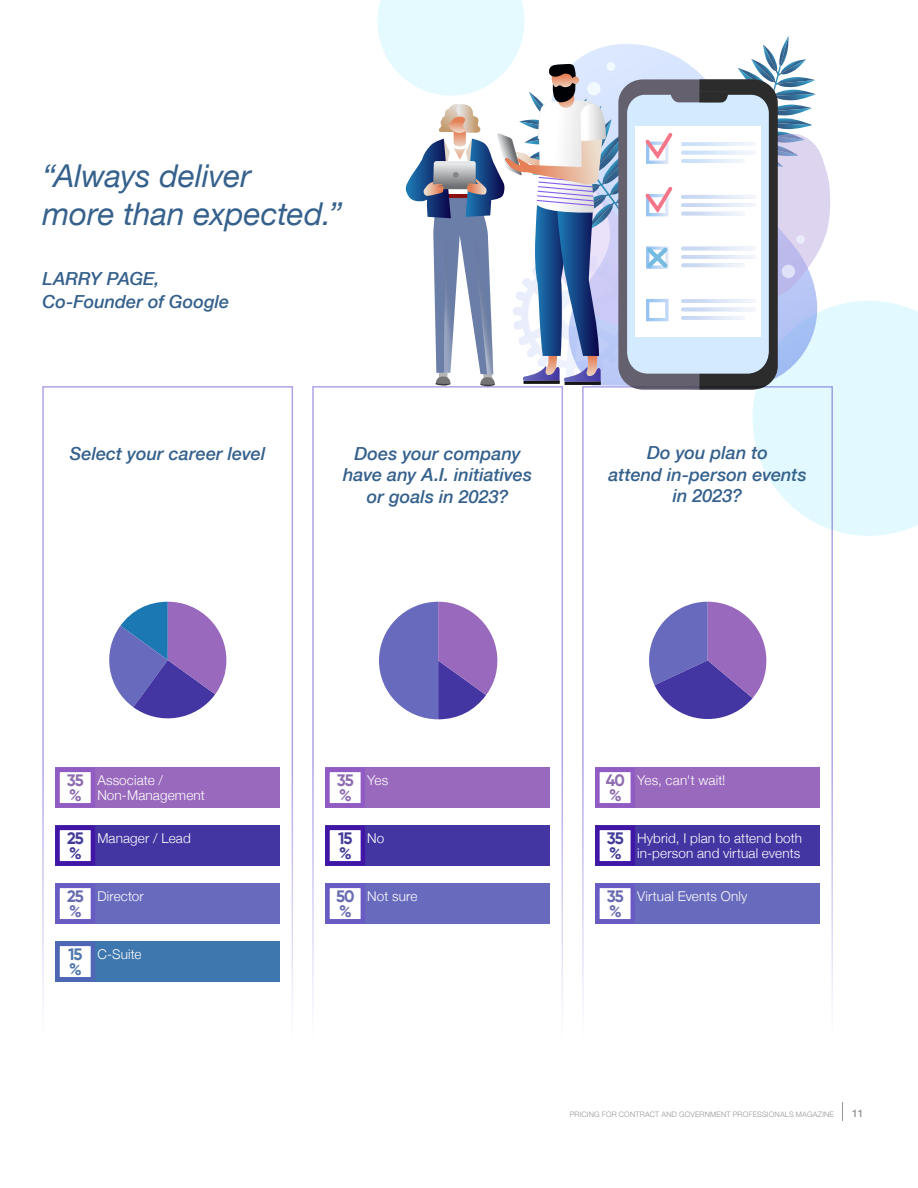
<style>
.page{position:relative;width:918px;height:1188px;background:#fff}
.page>*{position:absolute;margin:0;border:0;box-sizing:border-box;transform-origin:0 0}
.t1{font:italic 31.5px/37.8px "Helvetica Neue";letter-spacing:-.005em;color:#35618c}
.t2{font:italic 500 18px/21.6px "Helvetica Neue";color:#35618c;text-align:center}
.t3{font:700 16.5px/15px "Gilroy";color:#423c98}
.t4{font:700 16.5px/15px "Gilroy";color:#8e6caf}
.t5{font:700 16.5px "Gilroy";color:#696bb1}
.t6{font:700 16.5px "Gilroy";color:#4f77ac}
.t7{font:300 13.5px/15px "Helvetica Neue";letter-spacing:.01em;color:#fff}
.t8{font:500 10.5px "Helvetica Neue";color:#969696}
.t9{font:300 7.5px "Helvetica Neue";letter-spacing:.02em;color:#969696}
.s1{font-family:"Gilroy";font-weight:700;font-size:16.5px;color:#423c98}
.s2{font-family:"Gilroy";font-weight:700;font-size:16.5px;color:#696bb1}
.s3{font-family:"Gilroy";font-weight:700;font-size:16.5px;color:#4f77ac}
.s4{font-family:"Gilroy";font-weight:700;font-size:16.5px;color:#8e6caf}
.s5{font-family:"Helvetica Neue";font-weight:300;font-size:13.5px;color:#fff}
</style>
<div class="page">
<svg style="left:842px;top:1102px;width:1px;height:18px"></svg>
<svg style="left:109px;top:602px;width:117px;height:117px"></svg>
<svg style="left:379px;top:602px;width:118px;height:117px"></svg>
<svg style="left:649px;top:602px;width:117px;height:117px"></svg>
<svg style="left:377px;top:0;width:541px;height:536px"></svg>
<div style="left:55px;top:767px;width:225px;height:41px;background:#9869bc"></div>
<div style="left:55px;top:768px;width:40px;height:40px;background:#fff;border:4px solid #905bc2"></div>
<div style="left:55px;top:825px;width:225px;height:41px;background:#4335a2"></div>
<div style="left:55px;top:826px;width:40px;height:40px;background:#fff;border:4px solid #4116a7"></div>
<div style="left:55px;top:883px;width:225px;height:41px;background:#686abd"></div>
<div style="left:55px;top:884px;width:40px;height:40px;background:#fff;border:4px solid #695bc4"></div>
<div style="left:55px;top:941px;width:225px;height:41px;background:#3e77ae"></div>
<div style="left:55px;top:942px;width:40px;height:40px;background:#fff;border:4px solid #4e66b5"></div>
<div style="left:325px;top:767px;width:225px;height:41px;background:#9869bc"></div>
<div style="left:325px;top:768px;width:40px;height:40px;background:#fff;border:4px solid #905bc2"></div>
<div style="left:325px;top:825px;width:225px;height:41px;background:#4335a2"></div>
<div style="left:325px;top:826px;width:40px;height:40px;background:#fff;border:4px solid #4116a7"></div>
<div style="left:325px;top:883px;width:225px;height:41px;background:#686abd"></div>
<div style="left:325px;top:884px;width:40px;height:40px;background:#fff;border:4px solid #695bc4"></div>
<div style="left:595px;top:767px;width:225px;height:41px;background:#9869bc"></div>
<div style="left:595px;top:768px;width:40px;height:40px;background:#fff;border:4px solid #905bc2"></div>
<div style="left:595px;top:825px;width:225px;height:41px;background:#4335a2"></div>
<div style="left:595px;top:826px;width:40px;height:40px;background:#fff;border:4px solid #4116a7"></div>
<div style="left:595px;top:883px;width:225px;height:41px;background:#686abd"></div>
<div style="left:595px;top:884px;width:40px;height:40px;background:#fff;border:4px solid #695bc4"></div>
<h1 class="t1" style="left:43px;top:159px;width:301px">“Always deliver<br>more than expected.”</h1>
<h2 class="t2" style="left:43px;top:265px;width:188px;line-height:24px;text-align:left">LARRY PAGE,<br>Co-Founder of Google</h2>
<h2 class="t2" style="left:70px;top:441px;width:197px">Select your career level</h2>
<h2 class="t2" style="left:343px;top:441px;width:190px">Does your company have any A.I. initiatives or goals in 2023?</h2>
<h2 class="t2" style="left:608px;top:441px;width:200px">Do you plan to<br>attend in-person events in 2023?</h2>
<p class="t4" style="left:67px;top:773px;width:18px">35 %</p>
<p class="t7" style="left:67px;top:829px;width:125px"><span class="s1">25</span> Manager / Lead</p>
<p class="t3" style="left:69px;top:846px;width:14px">%</p>
<p class="t7" style="left:67px;top:887px;width:78px"><span class="s2">25</span> Director</p>
<p class="t5" style="left:69px;top:901px;width:14px">%</p>
<p class="t7" style="left:68px;top:945px;width:75px"><span class="s3">15</span> C-Suite</p>
<p class="t6" style="left:69px;top:959px;width:14px">%</p>
<p class="t7" style="left:97px;top:771px;width:109px">Associate /<br>Non-Management</p>
<p class="t7" style="left:337px;top:771px;width:53px"><span class="s4">35</span> Yes</p>
<p class="t4" style="left:339px;top:788px;width:14px">%</p>
<p class="t3" style="left:338px;top:831px;width:48px">15 <span class="s5">No </span>%</p>
<p class="t7" style="left:336px;top:887px;width:83px"><span class="s2">50</span> Not sure</p>
<p class="t5" style="left:339px;top:901px;width:14px">%</p>
<p class="t7" style="left:606px;top:771px;width:121px"><span class="s4">40</span> Yes, can't wait!</p>
<p class="t4" style="left:609px;top:788px;width:14px">%</p>
<p class="t7" style="left:637px;top:829px;width:166px">Hybrid, I plan to attend both in-person and virtual events</p>
<p class="t3" style="left:607px;top:831px;width:18px">35 %</p>
<p class="t7" style="left:607px;top:887px;width:142px"><span class="s2">35</span> Virtual Events Only</p>
<p class="t5" style="left:609px;top:901px;width:14px">%</p>
<p class="t9" style="left:570px;top:1108px;width:266px">PRICING FOR CONTRACT AND GOVERNMENT PROFESSIONALS MAGAZINE</p>
<p class="t8" style="left:852px;top:1104px;width:13px">11</p>
</div>
